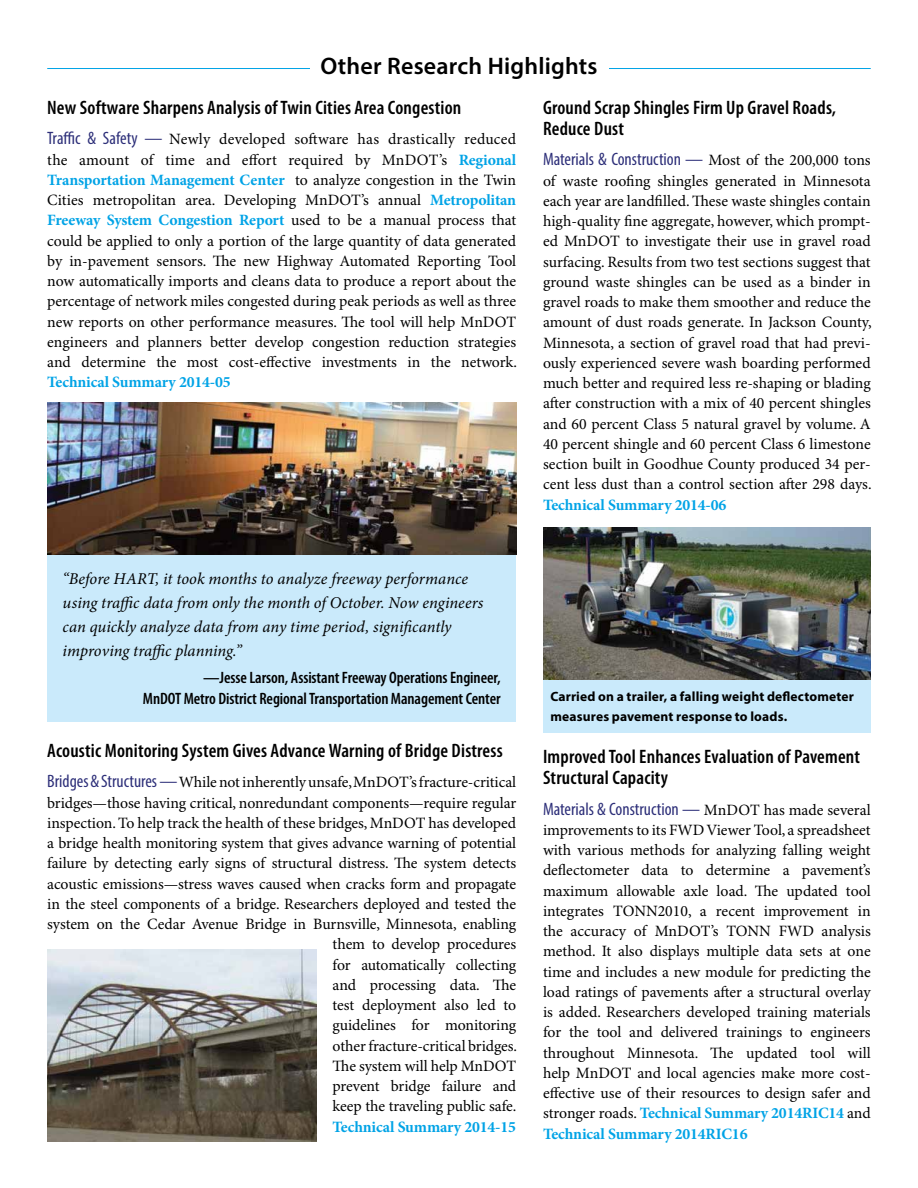
<style>
.page{position:relative;width:918px;height:1188px;background:#fff}
.page>*{position:absolute;margin:0;border:0;box-sizing:border-box;transform-origin:0 0}
.t1{font:600 24px "Myriad Pro";letter-spacing:.01em;color:#000}
.t2{font:600 condensed 19.5px/21px "Myriad Pro";letter-spacing:.01em;color:#000}
.t3{font:condensed 18px "Myriad Pro";color:#2d2f79}
.t4{font:italic 16.5px/24px "Minion Pro";color:#000}
.t5{font:600 condensed 16.5px/21px "Myriad Pro";letter-spacing:-.005em;color:#000;text-align:right}
.t6{font:15.75px/20.2px "Minion Pro";letter-spacing:-.005em;color:#000;text-align:justify}
.t7{font:700 15.75px "Minion Pro";letter-spacing:-.01em;color:#00a3e6}
.t8{font:700 13.5px/19.5px "Myriad Pro";letter-spacing:.01em;color:#000}
.s1{font-family:"Minion Pro";font-stretch:normal;font-size:15.75px;color:#000}
.s2{font-family:"Myriad Pro";font-stretch:condensed;font-size:18px;color:#2d2f79}
.s3{font-weight:700;color:#00a3e6}
</style>
<div class="page">
<div style="left:543px;top:638px;width:328px;height:95px;background:#caeafb"></div>
<hr style="left:47px;top:68px;width:824px;height:1px;background:#00a3e6">
<div style="left:310px;top:49px;width:299px;height:37px;background:#fff"></div>
<div style="left:47px;top:526px;width:469px;height:196px;background:#caeafb"></div>
<img style="left:47px;top:402px;width:469px;height:153px">
<img style="left:47px;top:949px;width:269px;height:192px">
<img style="left:543px;top:528px;width:328px;height:152px">
<h1 class="t1" style="left:320px;top:51px;width:279px">Other Research Highlights</h1>
<p class="t2" style="left:543px;top:97px;width:295px">Ground Scrap Shingles Firm Up Gravel Roads,<br>Reduce Dust</p>
<p class="t3" style="left:543px;top:149px;width:329px">Materials &amp; Construction — <span class="s1">Most of the 200,000 tons</span></p>
<p class="t6" style="left:543px;top:171px;width:330px">of waste roofing shingles generated in Minnesota each year are landfilled. These waste shingles contain high-quality fine aggregate, however, which prompt&shy;ed MnDOT to investigate their use in gravel road surfacing. Results from two test sections suggest that ground waste shingles can be used as a binder in gravel roads to make them smoother and reduce the amount of dust roads generate. In Jackson County, Minnesota, a section of gravel road that had previ&shy;ously experienced severe wash boarding performed much better and required less re-shaping or blading after construction with a mix of 40 percent shingles and 60 percent Class 5 natural gravel by volume. A 40 percent shingle and 60 percent Class 6 limestone section built in Goodhue County produced 34 per&shy;cent less dust than a control section after 298 days.</p>
<p class="t7" style="left:543px;top:494px;width:185px">Technical Summary 2014-06</p>
<p class="t2" style="left:47px;top:97px;width:416px">New Software Sharpens Analysis of Twin Cities Area Congestion</p>
<p class="t6" style="left:47px;top:130px;width:471px"><span class="s2">Traffic &amp; Safety —</span> Newly developed software has drastically reduced the amount of time and effort required by MnDOT’s <span class="s3">Regional Transportation Management Center</span> to analyze congestion in the Twin Cities metropolitan area. Developing MnDOT’s annual <span class="s3">Metropolitan Freeway System Congestion Report</span> used to be a manual process that could be applied to only a portion of the large quantity of data generated by in-pavement sensors. The new Highway Automated Reporting Tool now automatically imports and cleans data to produce a report about the percentage of network miles congested during peak periods as well as three new reports on other performance measures. The tool will help MnDOT engineers and planners better develop congestion reduction strategies and determine the most cost-effective investments in the network.</p>
<p class="t7" style="left:47px;top:371px;width:185px">Technical Summary 2014-05</p>
<p class="t4" style="left:63px;top:566px;width:422px">“Before HART, it took months to analyze freeway performance using traffic data from only the month of October. Now engineers can quickly analyze data from any time period, significantly improving traffic planning.”</p>
<p class="t5" style="left:143px;top:667px;width:359px">—Jesse Larson, Assistant Freeway Operations Engineer,<br>MnDOT Metro District Regional Transportation Management Center</p>
<p class="t2" style="left:47px;top:740px;width:457px">Acoustic Monitoring System Gives Advance Warning of Bridge Distress</p>
<p class="t6" style="left:47px;top:773px;width:471px;text-align:right"><span class="s2">Bridges &amp; Structures—</span> While not inherently unsafe, MnDOT’s fracture-critical bridges—those having critical, nonredundant components—require regular inspection. To help track the health of these bridges, MnDOT has developed a bridge health monitoring system that gives advance warning of potential failure by detecting early signs of structural distress. The system detects acoustic emissions—stress waves caused when cracks form and propagate in the steel components of a bridge. Researchers deployed and tested the system on the Cedar Avenue Bridge in Burnsville, Minnesota, enabling them to develop procedures<br>for automatically collecting<br>and processing data. The<br>test deployment also led to<br>guidelines for monitoring<br>other fracture-critical bridges.<br>The system will help MnDOT<br>prevent bridge failure and<br>keep the traveling public safe.</p>
<p class="t7" style="left:333px;top:1116px;width:185px">Technical Summary 2014-15</p>
<p class="t8" style="left:550px;top:686px;width:305px">Carried on a trailer, a falling weight deflectometer measures pavement response to loads.</p>
<p class="t2" style="left:543px;top:746px;width:319px">Improved Tool Enhances Evaluation of Pavement<br>Structural Capacity</p>
<p class="t3" style="left:543px;top:798px;width:329px">Materials &amp; Construction — <span class="s1">MnDOT has made several</span></p>
<p class="t6" style="left:543px;top:820px;width:329px">improvements to its FWD Viewer Tool, a spreadsheet with various methods for analyzing falling weight deflectometer data to determine a pavement’s maximum allowable axle load. The updated tool integrates TONN2010, a recent improvement in the accuracy of MnDOT’s TONN FWD analysis method. It also displays multiple data sets at one time and includes a new module for predicting the load ratings of pavements after a structural overlay is added. Researchers developed training materials for the tool and delivered trainings to engineers throughout Minnesota. The updated tool will help MnDOT and local agencies make more cost&shy;effective use of their resources to design safer and stronger roads. <span class="s3">Technical Summary 2014RIC14</span> and <span class="s3">Technical Summary 2014RIC16</span></p>
</div>
